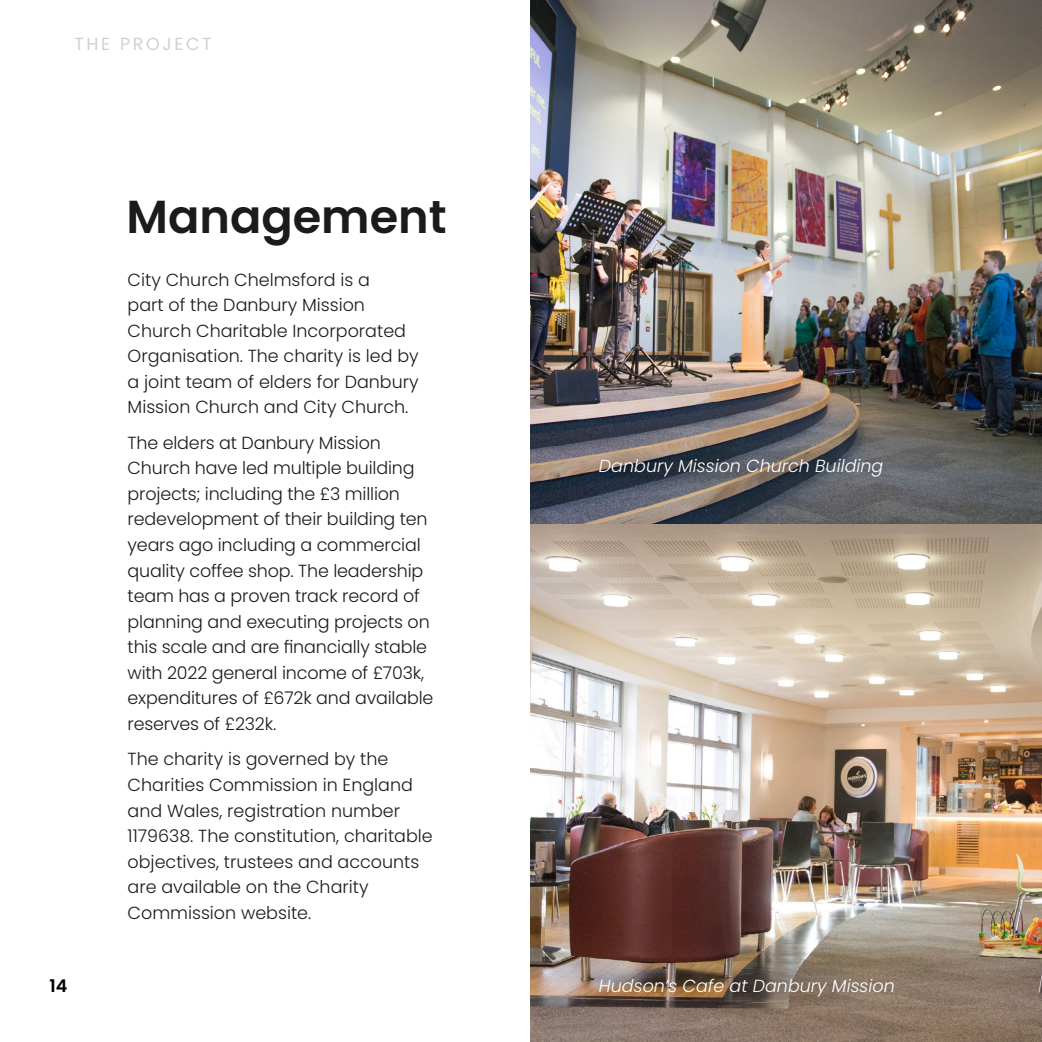
<style>
.page{position:relative;width:1042px;height:1042px;background:#fff}
.page>*{position:absolute;margin:0;border:0;box-sizing:border-box;transform-origin:0 0}
.t1{font:600 46.2px "Poppins";color:#1b1b1b}
.t2{font:300 17.5px/25.6px "Poppins";color:#1b1b1b}
.t3{font:italic 300 17.5px "Poppins";color:#fff}
.t4{font:17.5px "Poppins";letter-spacing:.15em;color:#d1d1d1}
.t5{font:600 17.5px "Poppins";color:#000}
</style>
<div class="page">
<img style="left:531px;top:0;width:511px;height:1042px">
<svg style="left:578px;top:967px;width:324px;height:38px;background:#776352"></svg>
<svg style="left:594px;top:448px;width:80px;height:35px"></svg>
<svg style="left:573px;top:449px;width:303px;height:35px;background:#545458"></svg>
<p class="t4" style="left:74px;top:33px;width:139px">THE PROJECT</p>
<p class="t5" style="left:50px;top:976px;width:19px">14</p>
<h1 class="t1" style="left:127px;top:190px;width:322px">Management</h1>
<p class="t2" style="left:128px;top:267px;width:293px">City Church Chelmsford is a<br>part of the Danbury Mission<br>Church Charitable Incorporated<br>Organisation. The charity is led by a joint team of elders for Danbury<br>Mission Church and City Church.</p>
<p class="t2" style="left:128px;top:430px;width:307px">The elders at Danbury Mission Church have led multiple building projects; including the £3 million redevelopment of their building ten years ago including a commercial quality coffee shop. The leadership team has a proven track record of planning and executing projects on this scale and are financially stable with 2022 general income of £703k, expenditures of £672k and available reserves of £232k.</p>
<p class="t2" style="left:128px;top:746px;width:307px">The charity is governed by the<br>Charities Commission in England and Wales, registration number<br>1179638. The constitution, charitable objectives, trustees and accounts are available on the Charity<br>Commission website.</p>
<p class="t3" style="left:599px;top:456px;width:286px">Danbury Mission Church Building</p>
<p class="t3" style="left:599px;top:976px;width:297px">Hudson’s Cafe at Danbury Mission</p>
</div>
